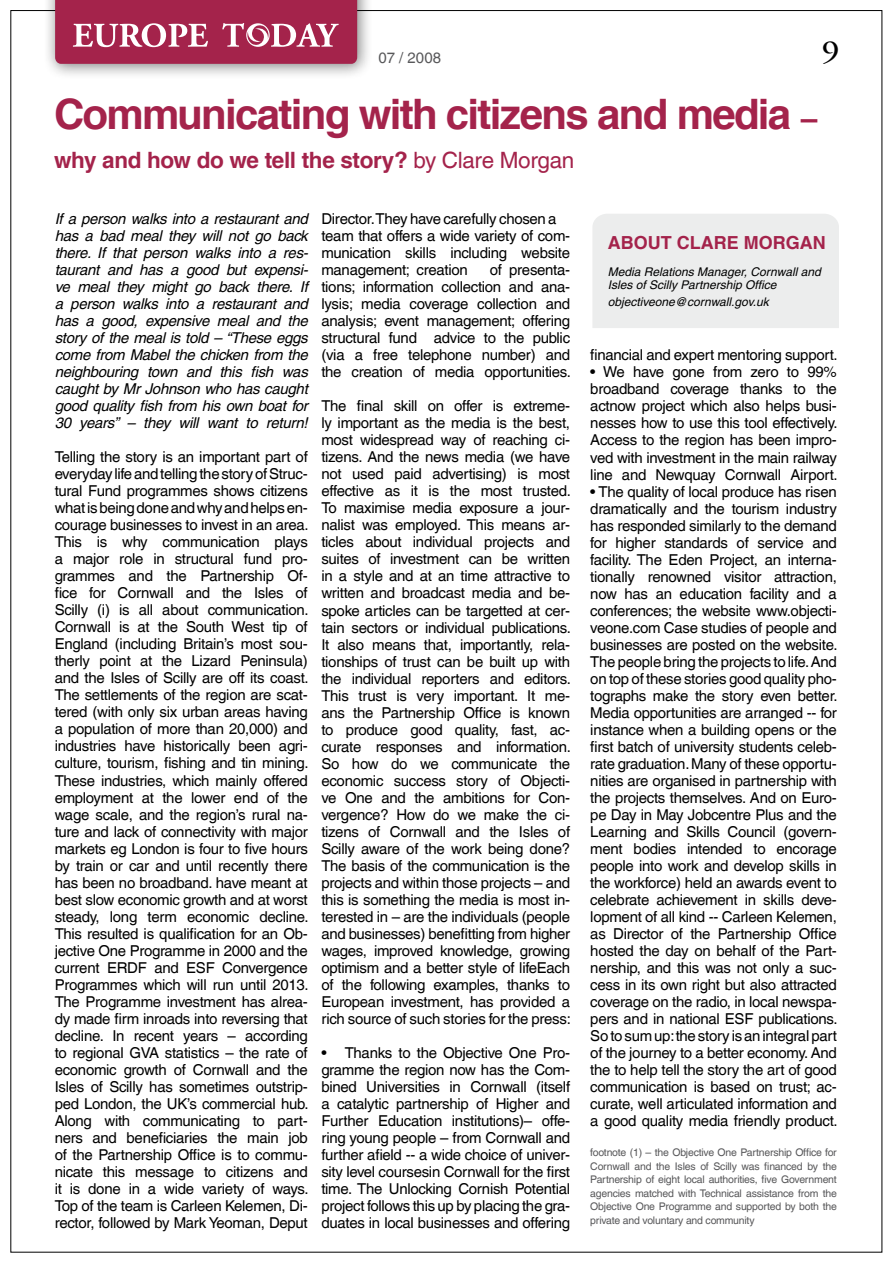
<style>
.page{position:relative;width:893px;height:1263px;background:#fff}
.page>*{position:absolute;margin:0;border:0;box-sizing:border-box;transform-origin:0 0}
.t1{font:700 42px "Helvetica LT Com";letter-spacing:-.04em;color:#a4234b}
.t2{font:31.5px "Garamond";color:#000}
.t3{font:700 22.5px "Helvetica LT Com";color:#a4234b}
.t4{font:700 18px "Helvetica LT Com";color:#a4234b}
.t5{font:15px/17px "Helvetica LT Com";letter-spacing:-.02em;color:#000;text-align:justify}
.t6{font:italic 15px/17px "Helvetica LT Com";letter-spacing:-.02em;color:#000;text-align:justify}
.t7{font:15px "Helvetica LT Com";color:#58585a}
.t8{font:italic 12px/13.5px "Helvetica LT Com";color:#000}
.t9{font:10.5px/13.5px "Helvetica LT Com";letter-spacing:-.02em;color:#58585a;text-align:justify}
.s1{font-size:30px}
.s2{font-weight:400}
</style>
<div class="page">
<div style="left:42px;top:0;width:347px;height:93px;background:#000;opacity:.5"></div>
<svg style="left:55px;top:0;width:302px;height:64px;background:#ae3d60"></svg>
<div style="left:592px;top:214px;width:247px;height:114px;background:#eceded"></div>
<p class="t7" style="left:378px;top:49px;width:64px">07 / 2008</p>
<h2 class="t2" style="left:822px;top:32px;width:18px">9</h2>
<h1 class="t1" style="left:54px;top:88px;width:765px">Communicating with citizens and media <span class="s1">–</span></h1>
<h3 class="t3" style="left:54px;top:146px;width:522px">why and how do we tell the story? <span class="s2">by Clare Morgan</span></h3>
<p class="t6" style="left:55px;top:210px;width:255px">If a person walks into a restaurant and has a bad meal they will not go back there. If that person walks into a res&shy;taurant and has a good but expensi&shy;ve meal they might go back there. If a person walks into a restaurant and has a good, expensive meal and the story of the meal is told – “These eggs come from Mabel the chicken from the neighbouring town and this fish was caught by Mr Johnson who has caught good quality fish from his own boat for 30 years” – they will want to return!</p>
<p class="t5" style="left:55px;top:448px;width:256px">Telling the story is an important part of everyday life and telling the story of Struc&shy;tural Fund programmes shows citizens what is being done and why and helps en&shy;courage businesses to invest in an area.<br>This is why communication plays a major role in structural fund pro&shy;grammes and the Partnership Of&shy;fice for Cornwall and the Isles of Scilly (i) is all about communication.<br>Cornwall is at the South West tip of England (including Britain’s most sou&shy;therly point at the Lizard Peninsula) and the Isles of Scilly are off its coast.<br>The settlements of the region are scat&shy;tered (with only six urban areas having a population of more than 20,000) and industries have historically been agri&shy;culture, tourism, fishing and tin mining.<br>These industries, which mainly offered employment at the lower end of the wage scale, and the region’s rural na&shy;ture and lack of connectivity with major markets eg London is four to five hours by train or car and until recently there has been no broadband. have meant at best slow economic growth and at worst steady, long term economic decline.<br>This resulted is qualification for an Ob&shy;jective One Programme in 2000 and the current ERDF and ESF Convergence Programmes which will run until 2013.<br>The Programme investment has alrea&shy;dy made firm inroads into reversing that decline. In recent years – according to regional GVA statistics – the rate of economic growth of Cornwall and the Isles of Scilly has sometimes outstrip&shy;ped London, the UK’s commercial hub.<br>Along with communicating to part&shy;ners and beneficiaries the main job of the Partnership Office is to commu&shy;nicate this message to citizens and it is done in a wide variety of ways.<br>Top of the team is Carleen Kelemen, Di&shy;rector, followed by Mark Yeoman, Deput</p>
<p class="t5" style="left:321px;top:210px;width:250px;text-align:left">Director. They have carefully chosen a team that offers a wide variety of com&shy;munication skills including website management; creation</p>
<p class="t5" style="left:321px;top:261px;width:251px;text-indent:168px">of presenta&shy;tions; information collection and ana&shy;lysis; media coverage collection and analysis; event management; offering structural fund advice to the public (via a free telephone number) and the creation of media opportunities.</p>
<p class="t5" style="left:321px;top:398px;width:251px">The final skill on offer is extreme&shy;ly important as the media is the best, most widespread way of reaching ci&shy;tizens. And the news media (we have not used paid advertising) is most effective as it is the most trusted.<br>To maximise media exposure a jour&shy;nalist was employed. This means ar&shy;ticles about individual projects and suites of investment can be written in a style and at an time attractive to written and broadcast media and be&shy;spoke articles can be targetted at cer&shy;tain sectors or individual publications.<br>It also means that, importantly, rela&shy;tionships of trust can be built up with the individual reporters and editors.<br>This trust is very important. It me&shy;ans the Partnership Office is known to produce good quality, fast, ac&shy;curate responses and information.<br>So how do we communicate the economic success story of Objecti&shy;ve One and the ambitions for Con&shy;vergence? How do we make the ci&shy;tizens of Cornwall and the Isles of Scilly aware of the work being done?<br>The basis of the communication is the projects and within those projects – and this is something the media is most in&shy;terested in – are the individuals (people and businesses) benefitting from higher wages, improved knowledge, growing optimism and a better style of lifeEach of the following examples, thanks to European investment, has provided a rich source of such stories for the press:</p>
<p class="t5" style="left:321px;top:1044px;width:250px">• Thanks to the Objective One Pro&shy;gramme the region now has the Com&shy;bined Universities in Cornwall (itself a catalytic partnership of Higher and Further Education institutions)– offe&shy;ring young people – from Cornwall and further afield -- a wide choice of univer&shy;sity level coursesin Cornwall for the first time. The Unlocking Cornish Potential project follows this up by placing the gra&shy;duates in local businesses and offering</p>
<p class="t4" style="left:608px;top:231px;width:14px">ABOUT</p>
<p class="t4" style="left:677px;top:231px;width:148px">Clare Morgan</p>
<p class="t8" style="left:608px;top:265px;width:214px">Media Relations Manager, Cornwall and<br>Isles of Scilly Partnership Office</p>
<p class="t8" style="left:608px;top:295px;width:162px">objectiveone@cornwall.gov.uk</p>
<p class="t5" style="left:590px;top:347px;width:249px">financial and expert mentoring support.</p>
<p class="t5" style="left:590px;top:364px;width:249px">• We have gone from zero to 99% broadband coverage thanks to the actnow project which also helps busi&shy;nesses how to use this tool effectively.<br>Access to the region has been impro&shy;ved with investment in the main railway line and Newquay Cornwall Airport.</p>
<p class="t5" style="left:590px;top:483px;width:249px">• The quality of local produce has risen dramatically and the tourism industry has responded similarly to the demand for higher standards of service and facility. The Eden Project, an interna&shy;tionally renowned visitor attraction, now has an education facility and a conferences; the website www.objecti&shy;veone.com Case studies of people and businesses are posted on the website.<br>The people bring the projects to life. And on top of these stories good quality pho&shy;tographs make the story even better.<br>Media opportunities are arranged -- for instance when a building opens or the first batch of university students celeb&shy;rate graduation. Many of these opportu&shy;nities are organised in partnership with the projects themselves. And on Euro&shy;pe Day in May Jobcentre Plus and the Learning and Skills Council (govern&shy;ment bodies intended to encorage people into work and develop skills in the workforce) held an awards event to celebrate achievement in skills deve&shy;lopment of all kind -- Carleen Kelemen, as Director of the Partnership Office hosted the day on behalf of the Part&shy;nership, and this was not only a suc&shy;cess in its own right but also attracted coverage on the radio, in local newspa&shy;pers and in national ESF publications.<br>So to sum up: the story is an integral part of the journey to a better economy. And the to help tell the story the art of good communication is based on trust; ac&shy;curate, well articulated information and a good quality media friendly product.</p>
<p class="t9" style="left:590px;top:1146px;width:248px">footnote (1) – the Objective One Partnership Office for Cornwall and the Isles of Scilly was financed by the Partnership of eight local authorities, five Government agencies matched with Technical assistance from the Objective One Programme and supported by both the private and voluntary and community</p>
</div>
